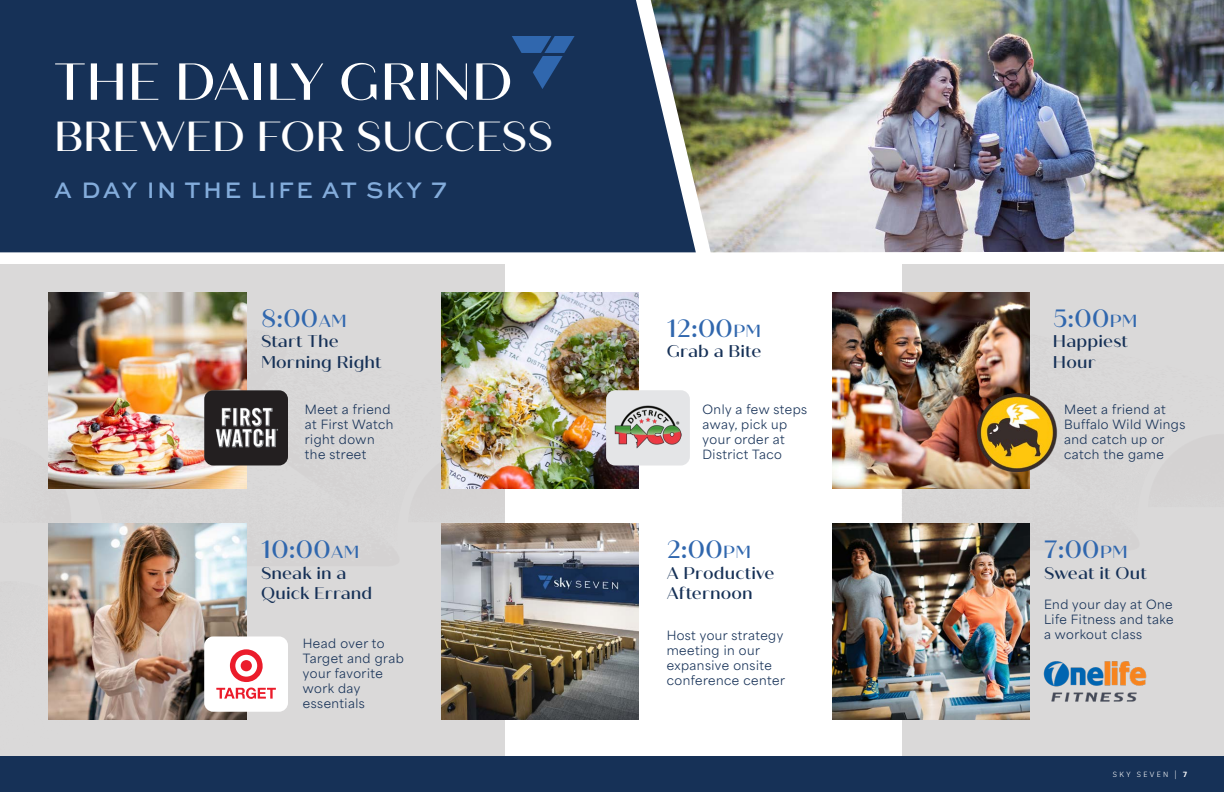
<style>
.page{position:relative;width:1224px;height:792px;background:#fff}
.page>*{position:absolute;margin:0;border:0;box-sizing:border-box;transform-origin:0 0}
.t1{font:500 52px "Quiche Sans";letter-spacing:.01em;color:#fff}
.t2{font:500 42px "Quiche Sans";letter-spacing:.01em;color:#fff}
.t3{font:500 25px "Quiche Sans";letter-spacing:-.015em;color:#3067ae}
.t4{font:500 23.7px "Sweet Sans Pro";letter-spacing:.095em;color:#83acdb}
.t5{font:500 17px/20.4px "Quiche Sans";letter-spacing:.01em;color:#163157}
.t6{font:12px/15px "Area Normal";letter-spacing:.04em;color:#163157}
.t7{font:300 8px "Bilo";letter-spacing:.29em;color:#fff}
.s1{font-size:17.5px}
.s2{font-size:10px}
.s3{font-weight:700}
</style>
<div class="page">
<div style="left:0;top:0;width:651px;height:252px;background:#163157"></div>
<img style="left:651px;top:0;width:573px;height:252px">
<div style="left:902px;top:264px;width:322px;height:491px;background:#dad9d9"></div>
<div style="left:0;top:264px;width:505px;height:491px;background:#dad9d9"></div>
<img style="left:832px;top:523px;width:198px;height:196px">
<img style="left:442px;top:523px;width:197px;height:196px">
<img style="left:442px;top:292px;width:197px;height:196px">
<img style="left:832px;top:292px;width:198px;height:196px">
<img style="left:49px;top:523px;width:197px;height:196px">
<img style="left:49px;top:292px;width:197px;height:196px">
<img style="left:978px;top:394px;width:81px;height:78px">
<img style="left:1033px;top:636px;width:122px;height:94px">
<div style="left:0;top:756px;width:1224px;height:36px;background:#163157"></div>
<img style="left:204px;top:390px;width:84px;height:76px">
<div style="left:204px;top:636px;width:84px;height:76px;background:#fff;border-radius:9px"></div>
<div style="left:606px;top:390px;width:84px;height:76px;background:#e4e5e7;border-radius:9px"></div>
<img style="left:614px;top:405px;width:68px;height:44px">
<svg style="left:216px;top:688px;width:60px;height:11px"></svg>
<svg style="left:230px;top:649px;width:33px;height:33px"></svg>
<svg style="left:512px;top:36px;width:63px;height:53px;background:#204679"></svg>
<p class="t1" style="left:54px;top:51px;width:460px">THE DAILY GRIND</p>
<p class="t2" style="left:54px;top:111px;width:500px">BREWED FOR SUCCESS</p>
<p class="t4" style="left:54px;top:173px;width:394px">A DAY IN THE LIFE AT SKY 7</p>
<p class="t3" style="left:261px;top:303px;width:87px">8:00<span class="s1">AM</span></p>
<p class="t5" style="left:261px;top:331px;width:122px">Start The<br>Morning Right</p>
<p class="t3" style="left:667px;top:313px;width:96px">12:00<span class="s1">PM</span></p>
<p class="t5" style="left:667px;top:342px;width:96px">Grab a Bite</p>
<p class="t6" style="left:305px;top:400px;width:90px">Meet a friend at First Watch right down the street</p>
<p class="t6" style="left:703px;top:400px;width:106px">Only a few steps away, pick up your order at<br>District Taco</p>
<p class="t3" style="left:261px;top:535px;width:100px">10:00<span class="s1">AM</span></p>
<p class="t5" style="left:261px;top:563px;width:113px">Sneak in a<br>Quick Errand</p>
<p class="t3" style="left:667px;top:535px;width:86px">2:00<span class="s1">PM</span></p>
<p class="t5" style="left:667px;top:563px;width:109px">A Productive<br>Afternoon</p>
<p class="t3" style="left:1053px;top:303px;width:86px">5:00<span class="s1">PM</span></p>
<p class="t5" style="left:1053px;top:331px;width:77px">Happiest</p>
<p class="t5" style="left:1053px;top:352px;width:44px">Hour</p>
<p class="t6" style="left:1064px;top:400px;width:123px">Meet a friend at<br>Buffalo Wild Wings and catch up or catch the game</p>
<p class="t3" style="left:1044px;top:535px;width:85px">7:00<span class="s1">PM</span></p>
<p class="t5" style="left:1044px;top:563px;width:104px">Sweat it Out</p>
<p class="t6" style="left:1044px;top:596px;width:131px">End your day at One<br>Life Fitness and take</p>
<p class="t6" style="left:303px;top:635px;width:102px">Head over to<br>Target and grab your favorite work day essentials</p>
<p class="t6" style="left:667px;top:626px;width:118px">Host your strategy</p>
<p class="t6" style="left:1044px;top:626px;width:100px">a workout class</p>
<p class="t6" style="left:667px;top:641px;width:120px">meeting in our expansive onsite conference center</p>
<p class="t7" style="left:1113px;top:769px;width:76px">SKY SEVEN <span class="s2">|</span> <span class="s3">7</span></p>
</div>
